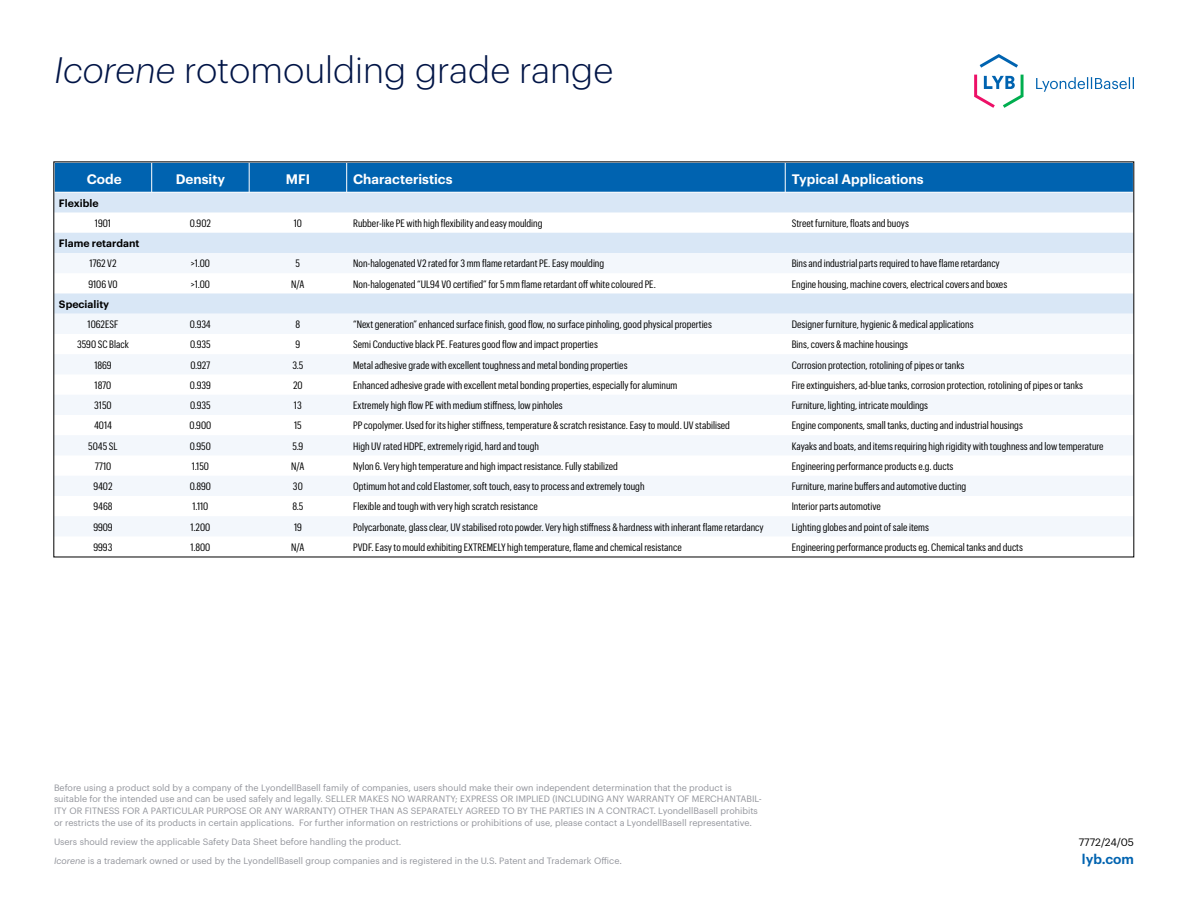
<style>
.page{position:relative;width:1188px;height:918px;background:#fff}
.page>*{position:absolute;margin:0;border:0;box-sizing:border-box;transform-origin:0 0}
.t1{font:300 36px "Graphik";color:#001446}
.t2{font:600 13.5px "Graphik";color:#fff}
.t3{font:600 13.5px "Graphik";color:#0063b0}
.t4{font:10.5px "Graphik Cond";color:#000}
.t5{font:600 10.5px "Graphik";color:#000}
.t6{font:10.5px "Graphik";color:#000}
.t7{font:9px/12px "Graphik";color:#92949b}
.s1{font-style:italic}
</style>
<div class="page">
<div style="left:56px;top:164px;width:1076px;height:28px;background:#0063b0"></div>
<svg style="left:56px;top:193px;width:1076px;height:60px;fill:#d9e7f6"></svg>
<svg style="left:56px;top:253px;width:1076px;height:283px;fill:#f3f7fc"></svg>
<hr style="left:151px;top:162px;width:1px;height:30px;background:#fff">
<hr style="left:249px;top:162px;width:1px;height:30px;background:#fff">
<hr style="left:346px;top:162px;width:1px;height:30px;background:#fff">
<hr style="left:785px;top:162px;width:1px;height:30px;background:#fff">
<svg style="left:1036px;top:77px;width:98px;height:15px"></svg>
<svg style="left:980px;top:54px;width:38px;height:14px"></svg>
<svg style="left:974px;top:75px;width:50px;height:33px"></svg>
<h1 class="t1" style="left:54px;top:44px;width:561px"><span class="s1">Icorene</span> rotomoulding grade range</h1>
<p class="t2" style="left:87px;top:169px;width:36px">Code</p>
<p class="t2" style="left:176px;top:169px;width:51px">Density</p>
<p class="t2" style="left:286px;top:169px;width:26px">MFI</p>
<p class="t2" style="left:353px;top:169px;width:101px">Characteristics</p>
<p class="t2" style="left:792px;top:169px;width:133px">Typical Applications</p>
<p class="t5" style="left:59px;top:195px;width:41px">Flexible</p>
<p class="t4" style="left:95px;top:216px;width:18px">1901</p>
<p class="t4" style="left:190px;top:216px;width:23px">0.902</p>
<p class="t4" style="left:294px;top:216px;width:10px">10</p>
<p class="t4" style="left:353px;top:216px;width:191px">Rubber-like PE with high flexibility and easy moulding</p>
<p class="t4" style="left:792px;top:216px;width:119px">Street furniture, floats and buoys</p>
<p class="t5" style="left:59px;top:235px;width:82px">Flame retardant</p>
<p class="t4" style="left:89px;top:256px;width:29px">1762 V2</p>
<p class="t4" style="left:191px;top:256px;width:21px">&gt;1.00</p>
<p class="t4" style="left:296px;top:256px;width:6px">5</p>
<p class="t4" style="left:353px;top:256px;width:253px">Non-halogenated V2 rated for 3 mm flame retardant PE. Easy moulding</p>
<p class="t4" style="left:792px;top:256px;width:210px">Bins and industrial parts required to have flame retardancy</p>
<p class="t4" style="left:88px;top:277px;width:31px">9106 V0</p>
<p class="t4" style="left:191px;top:277px;width:21px">&gt;1.00</p>
<p class="t4" style="left:291px;top:277px;width:15px">N/A</p>
<p class="t4" style="left:353px;top:277px;width:304px">Non-halogenated “UL94 V0 certified” for 5 mm flame retardant off white coloured PE.</p>
<p class="t4" style="left:792px;top:277px;width:217px">Engine housing, machine covers, electrical covers and boxes</p>
<p class="t5" style="left:59px;top:296px;width:52px">Speciality</p>
<p class="t4" style="left:88px;top:317px;width:32px">1062ESF</p>
<p class="t4" style="left:190px;top:317px;width:22px">0.934</p>
<p class="t4" style="left:296px;top:317px;width:6px">8</p>
<p class="t4" style="left:353px;top:317px;width:360px">“Next generation” enhanced surface finish, good flow, no surface pinholing, good physical properties</p>
<p class="t4" style="left:792px;top:317px;width:183px">Designer furniture, hygienic &amp; medical applications</p>
<p class="t4" style="left:77px;top:337px;width:53px">3590 SC Black</p>
<p class="t4" style="left:190px;top:337px;width:22px">0.935</p>
<p class="t4" style="left:296px;top:337px;width:6px">9</p>
<p class="t4" style="left:353px;top:337px;width:246px">Semi Conductive black PE. Features good flow and impact properties</p>
<p class="t4" style="left:792px;top:337px;width:118px">Bins, covers &amp; machine housings</p>
<p class="t4" style="left:94px;top:358px;width:19px">1869</p>
<p class="t4" style="left:190px;top:358px;width:21px">0.927</p>
<p class="t4" style="left:292px;top:358px;width:13px">3.5</p>
<p class="t4" style="left:353px;top:358px;width:276px">Metal adhesive grade with excellent toughness and metal bonding properties</p>
<p class="t4" style="left:792px;top:358px;width:174px">Corrosion protection, rotolining of pipes or tanks</p>
<p class="t4" style="left:95px;top:378px;width:18px">1870</p>
<p class="t4" style="left:190px;top:378px;width:22px">0.939</p>
<p class="t4" style="left:293px;top:378px;width:11px">20</p>
<p class="t4" style="left:353px;top:378px;width:326px">Enhanced adhesive grade with excellent metal bonding properties, especially for aluminum</p>
<p class="t4" style="left:792px;top:378px;width:293px">Fire extinguishers, ad-blue tanks, corrosion protection, rotolining of pipes or tanks</p>
<p class="t4" style="left:94px;top:398px;width:19px">3150</p>
<p class="t4" style="left:190px;top:398px;width:22px">0.935</p>
<p class="t4" style="left:294px;top:398px;width:9px">13</p>
<p class="t4" style="left:353px;top:398px;width:211px">Extremely high flow PE with medium stiffness, low pinholes</p>
<p class="t4" style="left:792px;top:398px;width:138px">Furniture, lighting, intricate mouldings</p>
<p class="t4" style="left:94px;top:418px;width:19px">4014</p>
<p class="t4" style="left:190px;top:418px;width:23px">0.900</p>
<p class="t4" style="left:294px;top:418px;width:9px">15</p>
<p class="t4" style="left:353px;top:418px;width:378px">PP copolymer. Used for its higher stiffness, temperature &amp; scratch resistance. Easy to mould. UV stabilised</p>
<p class="t4" style="left:792px;top:418px;width:233px">Engine components, small tanks, ducting and industrial housings</p>
<p class="t4" style="left:88px;top:439px;width:31px">5045 SL</p>
<p class="t4" style="left:190px;top:439px;width:23px">0.950</p>
<p class="t4" style="left:292px;top:439px;width:12px">5.9</p>
<p class="t4" style="left:353px;top:439px;width:187px">High UV rated HDPE, extremely rigid, hard and tough</p>
<p class="t4" style="left:792px;top:439px;width:314px">Kayaks and boats, and items requiring high rigidity with toughness and low temperature</p>
<p class="t4" style="left:95px;top:459px;width:18px">7710</p>
<p class="t4" style="left:192px;top:459px;width:19px">1.150</p>
<p class="t4" style="left:291px;top:459px;width:15px">N/A</p>
<p class="t4" style="left:353px;top:459px;width:266px">Nylon 6. Very high temperature and high impact resistance. Fully stabilized</p>
<p class="t4" style="left:792px;top:459px;width:163px">Engineering performance products e.g. ducts</p>
<p class="t4" style="left:93px;top:479px;width:21px">9402</p>
<p class="t4" style="left:190px;top:479px;width:23px">0.890</p>
<p class="t4" style="left:293px;top:479px;width:11px">30</p>
<p class="t4" style="left:353px;top:479px;width:293px">Optimum hot and cold Elastomer, soft touch, easy to process and extremely tough</p>
<p class="t4" style="left:792px;top:479px;width:176px">Furniture, marine buffers and automotive ducting</p>
<p class="t4" style="left:94px;top:499px;width:20px">9468</p>
<p class="t4" style="left:192px;top:499px;width:17px">1.110</p>
<p class="t4" style="left:292px;top:499px;width:13px">8.5</p>
<p class="t4" style="left:353px;top:499px;width:186px">Flexible and tough with very high scratch resistance</p>
<p class="t4" style="left:792px;top:499px;width:91px">Interior parts automotive</p>
<p class="t4" style="left:93px;top:520px;width:21px">9909</p>
<p class="t4" style="left:190px;top:520px;width:21px">1.200</p>
<p class="t4" style="left:294px;top:520px;width:9px">19</p>
<p class="t4" style="left:353px;top:520px;width:412px">Polycarbonate, glass clear, UV stabilised roto powder. Very high stiffness &amp; hardness with inherant flame retardancy</p>
<p class="t4" style="left:792px;top:520px;width:139px">Lighting globes and point of sale items</p>
<p class="t4" style="left:94px;top:540px;width:20px">9993</p>
<p class="t4" style="left:190px;top:540px;width:21px">1.800</p>
<p class="t4" style="left:291px;top:540px;width:15px">N/A</p>
<p class="t4" style="left:353px;top:540px;width:330px">PVDF. Easy to mould exhibiting EXTREMELY high temperature, flame and chemical resistance</p>
<p class="t4" style="left:792px;top:540px;width:233px">Engineering performance products eg. Chemical tanks and ducts</p>
<p class="t7" style="left:54px;top:780px;width:709px">Before using a product sold by a company of the LyondellBasell family of companies, users should make their own independent determination that the product is suitable for the intended use and can be used safely and legally. SELLER MAKES NO WARRANTY; EXPRESS OR IMPLIED (INCLUDING ANY WARRANTY OF MERCHANTABIL-ITY OR FITNESS FOR A PARTICULAR PURPOSE OR ANY WARRANTY) OTHER THAN AS SEPARATELY AGREED TO BY THE PARTIES IN A CONTRACT. LyondellBasell prohibits or restricts the use of its products in certain applications. For further information on restrictions or prohibitions of use, please contact a LyondellBasell representative.</p>
<p class="t7" style="left:54px;top:832px;width:569px;line-height:18.8px">Users should review the applicable Safety Data Sheet before handling the product.<br><span class="s1">Icorene</span> is a trademark owned or used by the LyondellBasell group companies and is registered in the U.S. Patent and Trademark Office.</p>
<p class="t6" style="left:1079px;top:834px;width:57px">7772/24/05</p>
<p class="t3" style="left:1082px;top:849px;width:54px">lyb.com</p>
</div>
